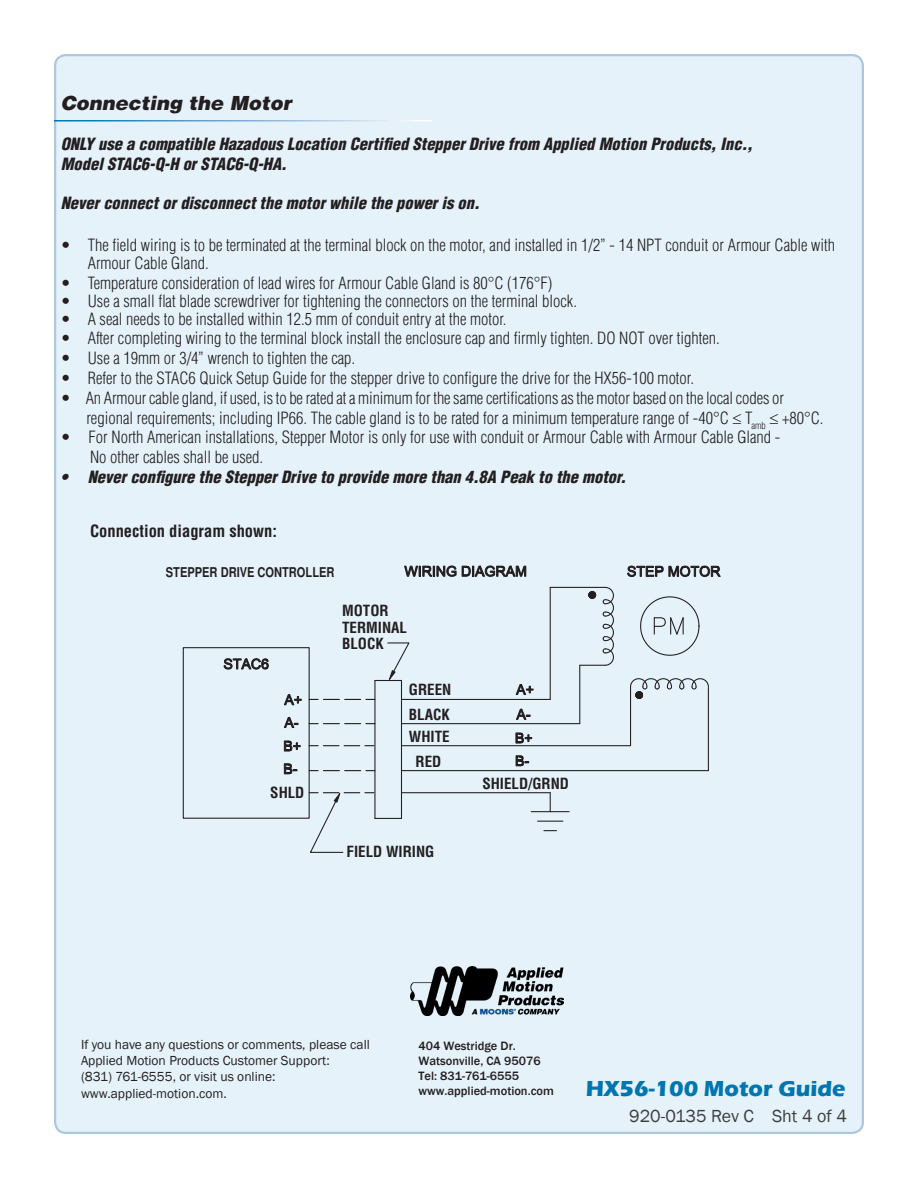
<style>
.page{position:relative;width:918px;height:1188px;background:#fff}
.page>*{position:absolute;margin:0;border:0;box-sizing:border-box;transform-origin:0 0}
.t1{font:700 22.35px "Eras ITC";color:#0076b1}
.Subhead_1{font:italic 900 19.5px "Helvetica";color:#231f20}
.note{font:18px "Franklin Gothic";color:#3e3e3f}
.Body_text{font:300 condensed 16.5px/18px "Helvetica";color:#231f20}
.warning{font:italic 900 condensed 16.5px "Helvetica";color:#231f20}
.Body_text-2{font:700 condensed 16.5px "Helvetica";color:#231f20}
.t2{font:700 condensed 15px/16.5px "Helvetica";color:#231f20}
.note-2{font:13.5px "Franklin Gothic";color:#231f20}
.t3{font:700 condensed 13.5px "Helvetica";color:#231f20}
.t4{font:500 12.45px "Franklin Gothic";color:#231f20}
</style>
<div class="page">
<div style="left:55px;top:55px;width:808px;height:1078px;background:#e6f2fa;border-radius:11px"></div>
<img style="left:410px;top:966px;width:154px;height:49px">
<hr style="left:54px;top:120px;width:378px;height:2px;background:#fff">
<svg style="left:224px;top:658px;width:45px;height:12px"></svg>
<svg style="left:284px;top:717px;width:14px;height:11px"></svg>
<svg style="left:284px;top:694px;width:17px;height:11px"></svg>
<svg style="left:283px;top:741px;width:17px;height:10px"></svg>
<svg style="left:283px;top:764px;width:14px;height:10px"></svg>
<svg style="left:310px;top:723px;width:64px;height:1px"></svg>
<svg style="left:310px;top:745px;width:64px;height:1px"></svg>
<svg style="left:310px;top:770px;width:64px;height:1px"></svg>
<svg style="left:310px;top:699px;width:64px;height:1px"></svg>
<svg style="left:404px;top:565px;width:122px;height:12px"></svg>
<div style="left:183px;top:647px;width:127px;height:172px;border:1px solid #231f20"></div>
<svg style="left:640px;top:596px;width:60px;height:60px"></svg>
<hr style="left:630px;top:687px;width:1px;height:30px;background:#231f20">
<hr style="left:550px;top:587px;width:55px;height:1px;background:#231f20">
<svg style="left:580px;top:586px;width:34px;height:80px"></svg>
<hr style="left:708px;top:688px;width:1px;height:83px;background:#231f20">
<svg style="left:630px;top:678px;width:79px;height:24px"></svg>
<svg style="left:630px;top:717px;width:1px;height:28px"></svg>
<hr style="left:579px;top:665px;width:1px;height:59px;background:#231f20">
<hr style="left:550px;top:587px;width:1px;height:112px;background:#231f20">
<svg style="left:516px;top:684px;width:17px;height:11px"></svg>
<svg style="left:516px;top:709px;width:14px;height:11px"></svg>
<svg style="left:515px;top:733px;width:17px;height:10px"></svg>
<svg style="left:515px;top:756px;width:14px;height:10px"></svg>
<hr style="left:401px;top:680px;width:1px;height:138px;background:#231f20">
<hr style="left:374px;top:680px;width:1px;height:138px;background:#231f20">
<svg style="left:550px;top:793px;width:1px;height:18px"></svg>
<hr style="left:401px;top:699px;width:149px;height:1px;background:#231f20">
<hr style="left:401px;top:723px;width:179px;height:1px;background:#231f20">
<hr style="left:401px;top:745px;width:230px;height:1px;background:#231f20">
<hr style="left:401px;top:770px;width:307px;height:1px;background:#231f20">
<hr style="left:401px;top:792px;width:149px;height:1px;background:#231f20">
<svg style="left:375px;top:642px;width:35px;height:39px"></svg>
<svg style="left:627px;top:566px;width:36px;height:11px"></svg>
<svg style="left:669px;top:566px;width:52px;height:11px"></svg>
<svg style="left:538px;top:821px;width:25px;height:1px"></svg>
<hr style="left:531px;top:811px;width:38px;height:1px;background:#231f20">
<svg style="left:544px;top:830px;width:13px;height:1px"></svg>
<svg style="left:309px;top:792px;width:92px;height:61px"></svg>
<p class="Subhead_1" style="left:61px;top:91px;width:232px">Connecting the Motor</p>
<p class="warning" style="left:61px;top:134px;width:693px">ONLY use a compatible Hazadous Location Certified Stepper Drive from Applied Motion Products, Inc.,</p>
<p class="warning" style="left:61px;top:153px;width:228px">Model STAC6-Q-H or STAC6-Q-HA.</p>
<p class="warning" style="left:61px;top:193px;width:420px">Never connect or disconnect the motor while the power is on.</p>
<p class="Body_text" style="left:88px;top:236px;width:749px;text-indent:-27px">• The field wiring is to be terminated at the terminal block on the motor, and installed in 1/2” - 14 NPT conduit or Armour Cable with<br>Armour Cable Gland.</p>
<p class="Body_text" style="left:61px;top:274px;width:493px">• Temperature consideration of lead wires for Armour Cable Gland is 80°C (176°F)</p>
<p class="Body_text" style="left:61px;top:292px;width:518px">• Use a small flat blade screwdriver for tightening the connectors on the terminal block.</p>
<p class="Body_text" style="left:61px;top:310px;width:447px">• A seal needs to be installed within 12.5 mm of conduit entry at the motor.</p>
<p class="Body_text" style="left:61px;top:329px;width:661px">• After completing wiring to the terminal block install the enclosure cap and firmly tighten. DO NOT over tighten.</p>
<p class="Body_text" style="left:61px;top:349px;width:296px">• Use a 19mm or 3/4” wrench to tighten the cap.</p>
<p class="Body_text" style="left:61px;top:369px;width:635px">• Refer to the STAC6 Quick Setup Guide for the stepper drive to configure the drive for the HX56-100 motor.</p>
<p class="Body_text" style="left:86px;top:388px;width:739px;line-height:19.8px;text-indent:-26px">• An Armour cable gland, if used, is to be rated at a minimum for the same certifications as the motor based on the local codes or regional requirements; including IP66. The cable gland is to be rated for a minimum temperature range of -40°C ≤ T<sub>amb</sub> ≤ +80°C.</p>
<p class="Body_text" style="left:61px;top:428px;width:721px">• For North American installations, Stepper Motor is only for use with conduit or Armour Cable with Armour Cable Gland -</p>
<p class="Body_text" style="left:90px;top:448px;width:175px">No other cables shall be used.</p>
<p class="warning" style="left:61px;top:467px;width:567px">• Never configure the Stepper Drive to provide more than 4.8A Peak to the motor.</p>
<p class="Body_text-2" style="left:90px;top:521px;width:189px">Connection diagram shown:</p>
<p class="t3" style="left:166px;top:564px;width:170px">STEPPER DRIVE CONTROLLER</p>
<p class="t2" style="left:342px;top:603px;width:67px">MOTOR<br>TERMINAL<br>BLOCK</p>
<p class="t2" style="left:270px;top:784px;width:36px">SHLD</p>
<p class="t2" style="left:409px;top:677px;width:44px;line-height:24.8px">GREEN<br>BLACK</p>
<p class="t2" style="left:409px;top:725px;width:42px;line-height:24.3px;text-align:center">WHITE<br>RED</p>
<p class="t2" style="left:347px;top:844px;width:89px">FIELD WIRING</p>
<p class="t2" style="left:482px;top:775px;width:88px">SHIELD/GRND</p>
<p class="note-2" style="left:81px;top:1036px;width:290px">If you have any questions or comments, please call</p>
<p class="note-2" style="left:81px;top:1052px;width:250px">Applied Motion Products Customer Support:</p>
<p class="note-2" style="left:81px;top:1068px;width:196px">(831) 761-6555, or visit us online:</p>
<p class="note-2" style="left:81px;top:1085px;width:147px">www.applied-motion.com.</p>
<p class="t4" style="left:418px;top:1038px;width:99px">404 Westridge Dr.</p>
<p class="t4" style="left:418px;top:1053px;width:124px">Watsonville, CA 95076</p>
<p class="t4" style="left:418px;top:1068px;width:102px">Tel: 831-761-6555</p>
<p class="t4" style="left:418px;top:1083px;width:137px">www.applied-motion.com</p>
<p class="t1" style="left:586px;top:1075px;width:261px">HX56-100 Motor Guide</p>
<p class="note" style="left:629px;top:1105px;width:219px">920-0135 Rev C Sht 4 of 4</p>
</div>
